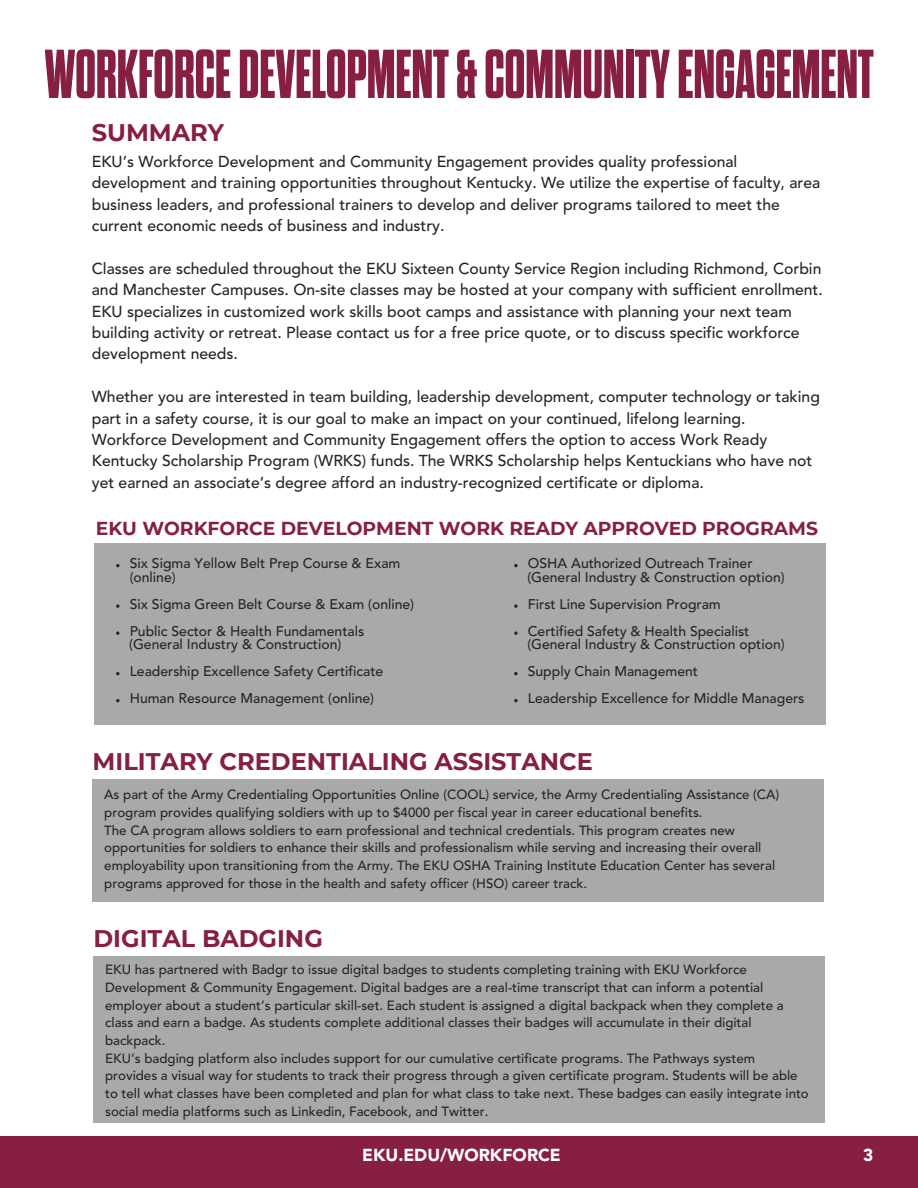
<style>
.page{position:relative;width:918px;height:1188px;background:#fff}
.page>*{position:absolute;margin:0;border:0;box-sizing:border-box;transform-origin:0 0}
.t1{font:700 expanded 69px "Dharma Gothic M";color:#861f41}
.t2{font:700 24px "Montserrat";color:#861f41}
.t3{font:700 18.75px "Montserrat";color:#861f41}
.t4{font:900 17.25px "Avenir LT Std";color:#fff}
.t5{font:500 15.75px/21.3px "Avenir LT Std";color:#242526}
.t6{font:500 13.95px/13.5px "Avenir LT Std";color:#242526}
.t7{font:500 13.35px/17.7px "Avenir LT Std";color:#242526}
</style>
<div class="page">
<div style="left:92px;top:779px;width:732px;height:122px;background:#a8a9a9"></div>
<div style="left:93px;top:957px;width:732px;height:166px;background:#a8a9a9"></div>
<div style="left:94px;top:543px;width:731px;height:182px;background:#a8a9a9"></div>
<svg style="left:116px;top:604px;width:3px;height:4px"></svg>
<svg style="left:116px;top:631px;width:3px;height:4px"></svg>
<svg style="left:514px;top:564px;width:4px;height:3px"></svg>
<svg style="left:514px;top:604px;width:4px;height:4px"></svg>
<svg style="left:514px;top:631px;width:4px;height:4px"></svg>
<svg style="left:514px;top:672px;width:4px;height:3px"></svg>
<svg style="left:514px;top:699px;width:4px;height:3px"></svg>
<div style="left:0;top:1137px;width:918px;height:51px;background:#861f41"></div>
<p class="t1" style="left:44px;top:36px;width:831px">WORKFORCE DEVELOPMENT &amp; COMMUNITY ENGAGEMENT</p>
<p class="t2" style="left:92px;top:118px;width:134px">SUMMARY</p>
<p class="t5" style="left:92px;top:152px;width:730px">EKU’s Workforce Development and Community Engagement provides quality professional development and training opportunities throughout Kentucky. We utilize the expertise of faculty, area business leaders, and professional trainers to develop and deliver programs tailored to meet the current economic needs of business and industry.</p>
<p class="t5" style="left:92px;top:259px;width:733px">Classes are scheduled throughout the EKU Sixteen County Service Region including Richmond, Corbin and Manchester Campuses. On-site classes may be hosted at your company with sufficient enrollment.<br>EKU specializes in customized work skills boot camps and assistance with planning your next team building activity or retreat. Please contact us for a free price quote, or to discuss specific workforce development needs.</p>
<p class="t5" style="left:92px;top:388px;width:730px">Whether you are interested in team building, leadership development, computer technology or taking part in a safety course, it is our goal to make an impact on your continued, lifelong learning.</p>
<p class="t5" style="left:92px;top:430px;width:722px">Workforce Development and Community Engagement offers the option to access Work Ready<br>Kentucky Scholarship Program (WRKS) funds. The WRKS Scholarship helps Kentuckians who have not yet earned an associate’s degree afford an industry-recognized certificate or diploma.</p>
<p class="t3" style="left:96px;top:517px;width:724px">EKU WORKFORCE DEVELOPMENT WORK READY APPROVED PROGRAMS</p>
<p class="t6" style="left:130px;top:558px;width:272px">Six Sigma Yellow Belt Prep Course &amp; Exam (online)</p>
<p class="t6" style="left:130px;top:599px;width:286px">Six Sigma Green Belt Course &amp; Exam (online)</p>
<p class="t6" style="left:130px;top:626px;width:236px">Public Sector &amp; Health Fundamentals</p>
<p class="t6" style="left:129px;top:639px;width:214px">(General Industry &amp; Construction)</p>
<p class="t6" style="left:130px;top:666px;width:255px">Leadership Excellence Safety Certificate</p>
<p class="t6" style="left:130px;top:693px;width:246px">Human Resource Management (online)</p>
<p class="t6" style="left:528px;top:558px;width:226px">OSHA Authorized Outreach Trainer</p>
<p class="t6" style="left:527px;top:572px;width:259px">(General Industry &amp; Construction option)</p>
<p class="t6" style="left:528px;top:599px;width:194px">First Line Supervision Program</p>
<p class="t6" style="left:528px;top:626px;width:223px">Certified Safety &amp; Health Specialist</p>
<p class="t6" style="left:527px;top:639px;width:259px">(General Industry &amp; Construction option)</p>
<p class="t6" style="left:528px;top:666px;width:172px">Supply Chain Management</p>
<p class="t6" style="left:528px;top:693px;width:278px">Leadership Excellence for Middle Managers</p>
<p class="t2" style="left:93px;top:747px;width:502px">MILITARY CREDENTIALING ASSISTANCE</p>
<p class="t7" style="left:104px;top:787px;width:676px">As part of the Army Credentialing Opportunities Online (COOL) service, the Army Credentialing Assistance (CA) program provides qualifying soldiers with up to $4000 per fiscal year in career educational benefits.</p>
<p class="t7" style="left:104px;top:822px;width:672px">The CA program allows soldiers to earn professional and technical credentials. This program creates new opportunities for soldiers to enhance their skills and professionalism while serving and increasing their overall employability upon transitioning from the Army. The EKU OSHA Training Institute Education Center has several programs approved for those in the health and safety officer (HSO) career track.</p>
<p class="t2" style="left:93px;top:924px;width:231px">DIGITAL BADGING</p>
<p class="t7" style="left:105px;top:962px;width:680px">EKU has partnered with Badgr to issue digital badges to students completing training with EKU Workforce Development &amp; Community Engagement. Digital badges are a real-time transcript that can inform a potential employer about a student’s particular skill-set. Each student is assigned a digital backpack when they complete a class and earn a badge. As students complete additional classes their badges will accumulate in their digital backpack.</p>
<p class="t7" style="left:105px;top:1050px;width:705px">EKU’s badging platform also includes support for our cumulative certificate programs. The Pathways system provides a visual way for students to track their progress through a given certificate program. Students will be able to tell what classes have been completed and plan for what class to take next. These badges can easily integrate into social media platforms such as Linkedin, Facebook, and Twitter.</p>
<p class="t4" style="left:362px;top:1148px;width:200px">EKU.EDU/WORKFORCE</p>
<p class="t4" style="left:863px;top:1148px;width:12px">3</p>
</div>
